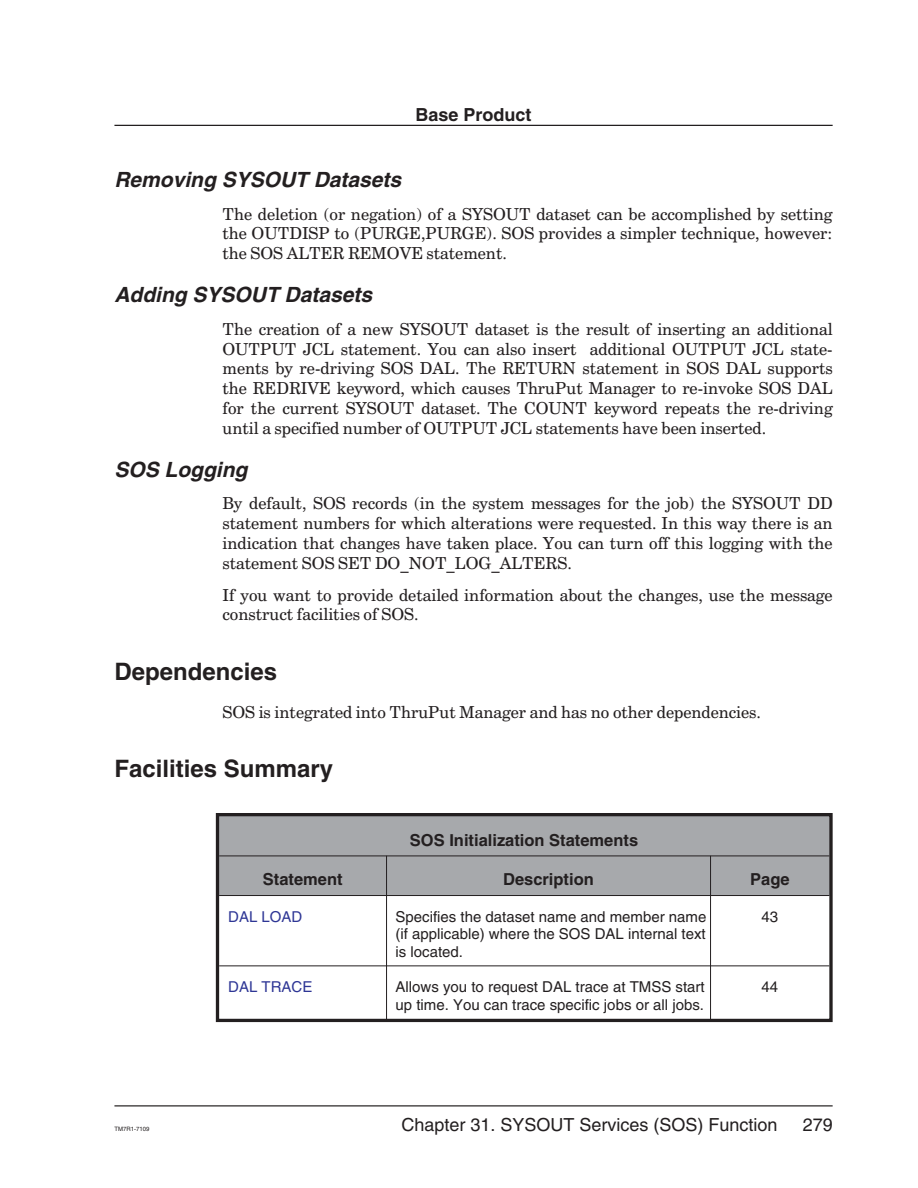
<style>
.page{position:relative;width:918px;height:1188px;background:#fff}
.page>*{position:absolute;margin:0;border:0;box-sizing:border-box;transform-origin:0 0}
.t1{font:700 24px "Helvetica";color:#231f20}
.t2{font:italic 700 21px "Helvetica";color:#231f20}
.t3{font:18px "Helvetica";color:#231f20}
.t4{font:700 18px "Helvetica";color:#231f20}
.t5{font:16.5px/19.8px "Century Schoolbook BT";color:#231f20;text-align:justify}
.t6{font:700 16.5px "Helvetica";color:#231f20}
.t7{font:15px/17.4px "Helvetica";color:#231f20;text-align:justify}
.t8{font:15px "Helvetica";color:#2e3695}
.t9{font:6px "Helvetica";color:#231f20}
</style>
<div class="page">
<div style="left:219px;top:816px;width:610px;height:40px;background:#a7a9ac"></div>
<div style="left:219px;top:856px;width:610px;height:40px;background:#a7a9ac"></div>
<div style="left:216px;top:813px;width:617px;height:209px;border:3px solid #231f20"></div>
<hr style="left:219px;top:856px;width:610px;height:1px;background:#231f20">
<hr style="left:219px;top:895px;width:610px;height:1px;background:#231f20">
<hr style="left:219px;top:966px;width:610px;height:1px;background:#231f20">
<hr style="left:386px;top:856px;width:1px;height:164px;background:#231f20">
<hr style="left:710px;top:856px;width:1px;height:164px;background:#231f20">
<hr style="left:114px;top:1105px;width:719px;height:1px;background:#231f20">
<hr style="left:114px;top:125px;width:719px;height:1px;background:#231f20">
<p class="t4" style="left:416px;top:108px;width:118px">Base Product</p>
<p class="t2" style="left:114px;top:172px;width:293px">Removing SYSOUT Datasets</p>
<p class="t5" style="left:222px;top:205px;width:612px">The deletion (or negation) of a SYSOUT dataset can be accomplished by setting the OUTDISP to (PURGE,PURGE). SOS provides a simpler technique, however: the SOS ALTER REMOVE statement.</p>
<p class="t2" style="left:114px;top:287px;width:263px">Adding SYSOUT Datasets</p>
<p class="t5" style="left:222px;top:321px;width:612px">The creation of a new SYSOUT dataset is the result of inserting an additional OUTPUT JCL statement. You can also insert additional OUTPUT JCL state&shy;ments by re-driving SOS DAL. The RETURN statement in SOS DAL supports the REDRIVE keyword, which causes ThruPut Manager to re-invoke SOS DAL for the current SYSOUT dataset. The COUNT keyword repeats the re-driving until a specified number of OUTPUT JCL statements have been inserted.</p>
<p class="t2" style="left:114px;top:462px;width:139px">SOS Logging</p>
<p class="t5" style="left:222px;top:495px;width:612px">By default, SOS records (in the system messages for the job) the SYSOUT DD statement numbers for which alterations were requested. In this way there is an indication that changes have taken place. You can turn off this logging with the statement SOS SET DO_NOT_LOG_ALTERS.</p>
<p class="t5" style="left:222px;top:586px;width:612px">If you want to provide detailed information about the changes, use the message construct facilities of SOS.</p>
<h1 class="t1" style="left:114px;top:663px;width:164px">Dependencies</h1>
<p class="t5" style="left:222px;top:703px;width:540px">SOS is integrated into ThruPut Manager and has no other dependencies.</p>
<h1 class="t1" style="left:114px;top:760px;width:220px">Facilities Summary</h1>
<p class="t6" style="left:410px;top:834px;width:230px">SOS Initialization Statements</p>
<p class="t6" style="left:263px;top:873px;width:81px">Statement</p>
<p class="t6" style="left:503px;top:873px;width:92px">Description</p>
<p class="t6" style="left:750px;top:873px;width:41px">Page</p>
<p class="t8" style="left:228px;top:911px;width:76px">DAL LOAD</p>
<p class="t7" style="left:396px;top:909px;width:312px">Specifies the dataset name and member name (if applicable) where the SOS DAL internal text is located.</p>
<p class="t7" style="left:762px;top:909px;width:18px">43</p>
<p class="t8" style="left:228px;top:982px;width:86px">DAL TRACE</p>
<p class="t7" style="left:396px;top:980px;width:311px">Allows you to request DAL trace at TMSS start up time. You can trace specific jobs or all jobs.</p>
<p class="t7" style="left:762px;top:980px;width:18px">44</p>
<p class="t9" style="left:114px;top:1126px;width:37px">TM7R1-7109</p>
<p class="t3" style="left:401px;top:1118px;width:378px">Chapter 31. SYSOUT Services (SOS) Function</p>
<p class="t3" style="left:803px;top:1118px;width:32px">279</p>
</div>
